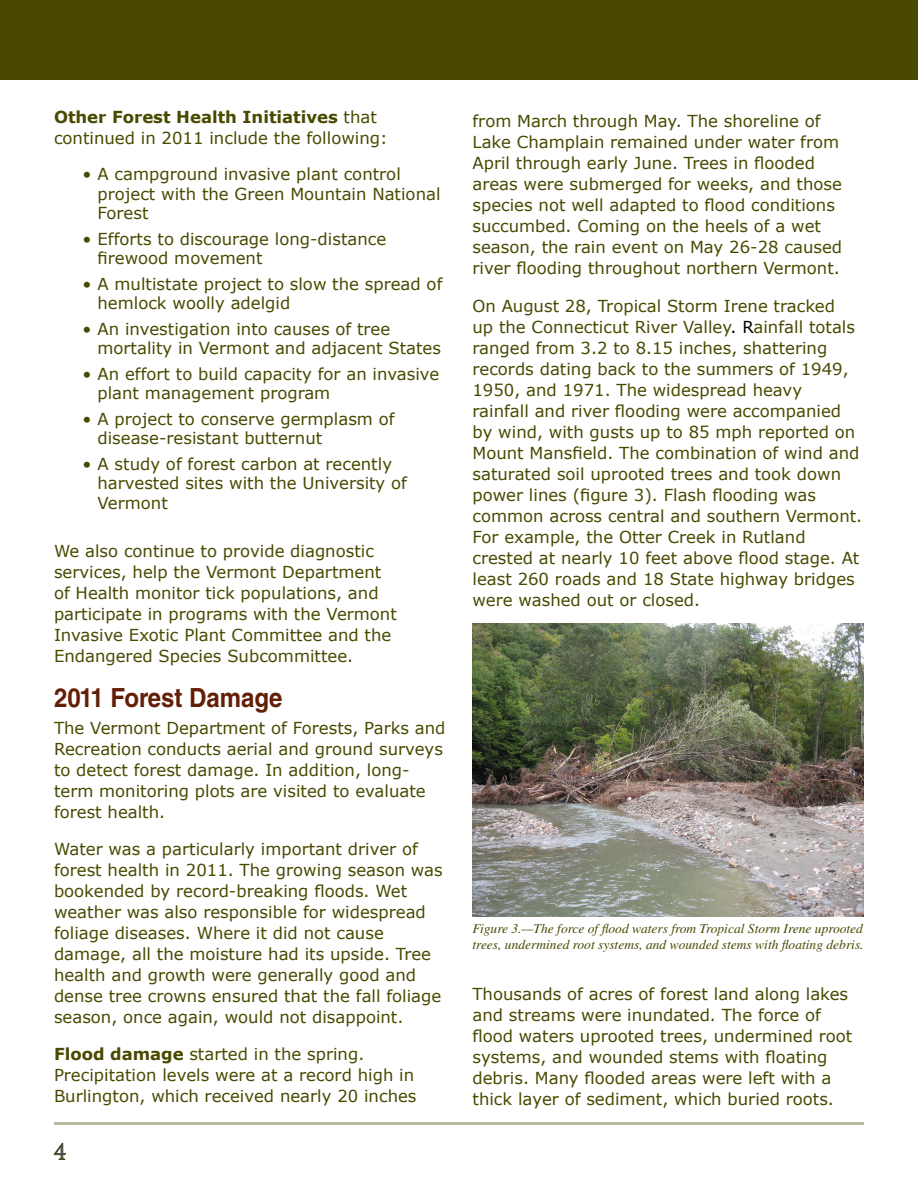
<style>
.page{position:relative;width:918px;height:1188px;background:#fff}
.page>*{position:absolute;margin:0;border:0;box-sizing:border-box;transform-origin:0 0}
.heading1{font:700 26.4px "Helvetica LT Std";color:#621f06;scale:.91 1}
.t1{font:21px "Trajan Pro";color:#49495a}
.text_body1{font:16.5px/21px "Verdana";color:#494900}
.t2{font:italic 13.5px/16.2px "Times";color:#494900}
.s1{font-weight:700}
.s2{color:#000}
</style>
<div class="page">
<div style="left:0;top:0;width:918px;height:79px;background:#494900"></div>
<svg style="left:54px;top:1143px;width:12px;height:17px"></svg>
<hr style="left:54px;top:1122px;width:810px;height:3px;background:#494900">
<img style="left:473px;top:623px;width:391px;height:294px">
<p class="text_body1" style="left:54px;top:106px;width:335px"><span class="s1">Other Forest Health Initiatives</span> that continued in 2011 include the following:</p>
<p class="text_body1" style="left:98px;top:163px;width:345px;line-height:19.8px;text-indent:-15px">• A campground invasive plant control project with the Green Mountain National<br>Forest</p>
<p class="text_body1" style="left:98px;top:228px;width:290px;line-height:19.8px;text-indent:-15px">• Efforts to discourage long-distance firewood movement</p>
<p class="text_body1" style="left:98px;top:273px;width:346px;line-height:19.8px;text-indent:-15px">• A multistate project to slow the spread of hemlock woolly adelgid</p>
<p class="text_body1" style="left:98px;top:318px;width:345px;line-height:19.8px;text-indent:-15px">• An investigation into causes of tree mortality in Vermont and adjacent States</p>
<p class="text_body1" style="left:98px;top:363px;width:343px;line-height:19.8px;text-indent:-15px">• An effort to build capacity for an invasive plant management program</p>
<p class="text_body1" style="left:98px;top:408px;width:299px;line-height:19.8px;text-indent:-15px">• A project to conserve germplasm of disease-resistant butternut</p>
<p class="text_body1" style="left:98px;top:453px;width:311px;line-height:19.8px;text-indent:-15px">• A study of forest carbon at recently harvested sites with the University of<br>Vermont</p>
<p class="text_body1" style="left:54px;top:540px;width:344px">We also continue to provide diagnostic services, help the Vermont Department of Health monitor tick populations, and participate in programs with the Vermont Invasive Exotic Plant Committee and the Endangered Species Subcommittee.</p>
<p class="heading1" style="left:54px;top:682px;width:253px">2011 Forest Damage</p>
<p class="text_body1" style="left:54px;top:717px;width:393px">The Vermont Department of Forests, Parks and Recreation conducts aerial and ground surveys to detect forest damage. In addition, long&shy;term monitoring plots are visited to evaluate forest health.</p>
<p class="text_body1" style="left:54px;top:838px;width:390px">Water was a particularly important driver of forest health in 2011. The growing season was bookended by record-breaking floods. Wet weather was also responsible for widespread foliage diseases. Where it did not cause damage, all the moisture had its upside. Tree health and growth were generally good and dense tree crowns ensured that the fall foliage season, once again, would not disappoint.</p>
<p class="text_body1" style="left:54px;top:1043px;width:364px"><span class="s1">Flood damage</span> started in the spring.<br>Precipitation levels were at a record high in<br>Burlington, which received nearly 20 inches</p>
<p class="t1" style="left:54px;top:1138px;width:13px">4</p>
<p class="text_body1" style="left:472px;top:110px;width:371px">from March through May. The shoreline of Lake Champlain remained under water from April through early June. Trees in flooded areas were submerged for weeks, and those species not well adapted to flood conditions succumbed. Coming on the heels of a wet season, the rain event on May 26-28 caused river flooding throughout northern Vermont.</p>
<p class="text_body1" style="left:472px;top:295px;width:391px">On August 28, Tropical Storm Irene tracked<br>up the Connecticut River Valley<span class="s2">. R</span>ainfall totals ranged from 3.2 to 8.15 inches, shattering records dating back to the summers of 1949, 1950, and 1971. The widespread heavy rainfall and river flooding were accompanied by wind, with gusts up to 85 mph reported on Mount Mansfield. The combination of wind and saturated soil uprooted trees and took down power lines (figure 3). Flash flooding was common across central and southern Vermont.<br>For example, the Otter Creek in Rutland crested at nearly 10 feet above flood stage. At least 260 roads and 18 State highway bridges were washed out or closed.</p>
<p class="t2" style="left:472px;top:920px;width:393px">Figure 3.—The force of flood waters from Tropical Storm Irene uprooted trees, undermined root systems, and wounded stems with floating debris.</p>
<p class="text_body1" style="left:472px;top:983px;width:381px">Thousands of acres of forest land along lakes and streams were inundated. The force of flood waters uprooted trees, undermined root systems, and wounded stems with floating debris. Many flooded areas were left with a thick layer of sediment, which buried roots.</p>
</div>
